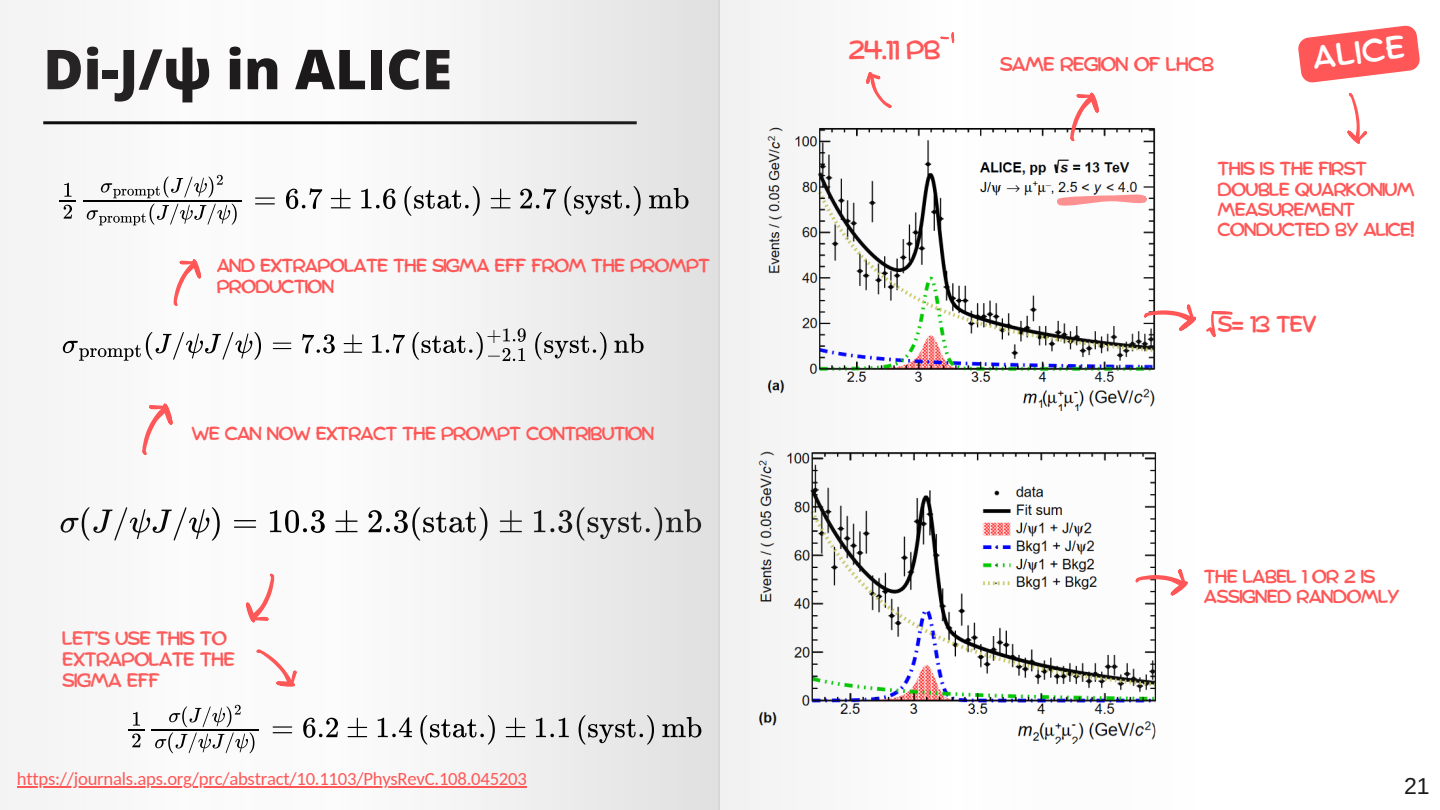
<style>
.page{position:relative;width:1440px;height:810px;background:#fff}
.page>*{position:absolute;margin:0;border:0;box-sizing:border-box;transform-origin:0 0}
.t1{font:800 55px "Open Sans";color:#1c191a}
.t2{font:32px "Comica";color:#fff}
.t3{font:26px "Comica";color:#ff5757}
.t4{font:23px "Arimo";color:#1c191a}
.t5{font:22.6px "Comica";color:#ff5757}
.t6{font:19.6px "Comica";letter-spacing:-.075em;color:#ff5757}
.t7{font:19.2px/20.9px "Comica";letter-spacing:-.075em;color:#ff5757}
.t8{font:18.7px "Carlito";letter-spacing:-.01em;color:#ff5757}
.t9{font:18.6px/20.2px "Comica";letter-spacing:-.075em;color:#ff5757}
</style>
<div class="page">
<svg style="left:720px;top:0;width:513px;height:810px"></svg>
<svg style="left:1298px;top:25px;width:122px;height:58px"></svg>
<svg style="left:940px;top:32px;width:14px;height:11px"></svg>
<svg style="left:1057px;top:194px;width:89px;height:12px"></svg>
<svg style="left:1347px;top:93px;width:20px;height:51px"></svg>
<svg style="left:866px;top:72px;width:26px;height:36px"></svg>
<svg style="left:1144px;top:304px;width:52px;height:27px"></svg>
<svg style="left:1206px;top:311px;width:26px;height:26px"></svg>
<svg style="left:1070px;top:93px;width:30px;height:48px"></svg>
<svg style="left:1135px;top:569px;width:53px;height:27px"></svg>
<div style="left:0;top:0;width:720px;height:810px;background:linear-gradient(to right,#fcfbfb,#e7e6e6)"></div>
<svg style="left:63px;top:332px;width:198px;height:29px"></svg>
<svg style="left:273px;top:343px;width:18px;height:6px"></svg>
<svg style="left:302px;top:334px;width:33px;height:19px"></svg>
<svg style="left:344px;top:334px;width:18px;height:19px"></svg>
<svg style="left:372px;top:334px;width:33px;height:19px"></svg>
<svg style="left:412px;top:328px;width:114px;height:33px"></svg>
<svg style="left:535px;top:332px;width:71px;height:28px;background:#c4c4c4"></svg>
<svg style="left:614px;top:334px;width:30px;height:19px"></svg>
<svg style="left:60px;top:183px;width:16px;height:36px"></svg>
<svg style="left:101px;top:175px;width:122px;height:23px"></svg>
<svg style="left:87px;top:204px;width:150px;height:21px"></svg>
<hr style="left:83px;top:200px;width:159px;height:2px;background:#000">
<svg style="left:255px;top:198px;width:20px;height:6px"></svg>
<svg style="left:286px;top:188px;width:36px;height:21px"></svg>
<svg style="left:331px;top:189px;width:20px;height:19px"></svg>
<svg style="left:361px;top:189px;width:34px;height:20px"></svg>
<svg style="left:404px;top:186px;width:76px;height:30px"></svg>
<svg style="left:491px;top:189px;width:20px;height:19px"></svg>
<svg style="left:520px;top:188px;width:36px;height:21px"></svg>
<svg style="left:564px;top:186px;width:77px;height:30px;background:#c2c2c2"></svg>
<svg style="left:649px;top:188px;width:40px;height:21px"></svg>
<svg style="left:142px;top:403px;width:31px;height:52px"></svg>
<svg style="left:174px;top:259px;width:28px;height:47px"></svg>
<hr style="left:17px;top:787px;width:510px;height:1px;background:#ff5757">
<svg style="left:128px;top:712px;width:17px;height:35px"></svg>
<svg style="left:169px;top:705px;width:72px;height:22px"></svg>
<svg style="left:155px;top:733px;width:99px;height:20px"></svg>
<hr style="left:152px;top:729px;width:107px;height:2px;background:#000">
<svg style="left:273px;top:726px;width:19px;height:7px"></svg>
<svg style="left:303px;top:718px;width:35px;height:20px"></svg>
<svg style="left:348px;top:718px;width:19px;height:19px"></svg>
<svg style="left:378px;top:717px;width:34px;height:20px"></svg>
<svg style="left:420px;top:715px;width:75px;height:30px"></svg>
<svg style="left:506px;top:718px;width:19px;height:19px"></svg>
<svg style="left:536px;top:718px;width:33px;height:19px"></svg>
<svg style="left:579px;top:715px;width:75px;height:30px;background:#c1c1c1"></svg>
<svg style="left:662px;top:717px;width:39px;height:21px"></svg>
<h1 class="t1" style="left:43px;top:31px;width:410px">Di-J/ψ in ALICE</h1>
<p class="t3" style="left:848px;top:38px;width:94px">24.11 PB</p>
<p class="t9" style="left:216px;top:257px;width:496px">AND EXTRAPOLATE THE SIGMA EFF FROM THE PROMPT<br>PRODUCTION</p>
<h5 class="t9" style="left:191px;top:425px;width:465px">WE CAN NOW EXTRACT THE PROMPT CONTRIBUTION</h5>
<h2 class="t7" style="left:62px;top:629px;width:175px">LET’S USE THIS TO<br>EXTRAPOLATE THE<br>SIGMA EFF</h2>
<p class="t6" style="left:999px;top:56px;width:217px">SAME REGION OF LHCB</p>
<p class="t2" style="left:1310px;top:44px;width:95px;rotate:-7deg">ALICE</p>
<h5 class="t9" style="left:1217px;top:160px;width:199px">THIS IS THE FIRST<br>DOUBLE QUARKONIUM<br>MEASUREMENT<br>CONDUCTED BY ALICE!</h5>
<h5 class="t5" style="left:1217px;top:314px;width:101px">S= 13 TEV</h5>
<p class="t9" style="left:1204px;top:567px;width:198px">THE LABEL 1 OR 2 IS<br>ASSIGNED RANDOMLY</p>
<h5 class="t8" style="left:17px;top:771px;width:512px">https://journals.aps.org/prc/abstract/10.1103/PhysRevC.108.045203</h5>
<h4 class="t4" style="left:1404px;top:773px;width:27px">21</h4>
</div>
